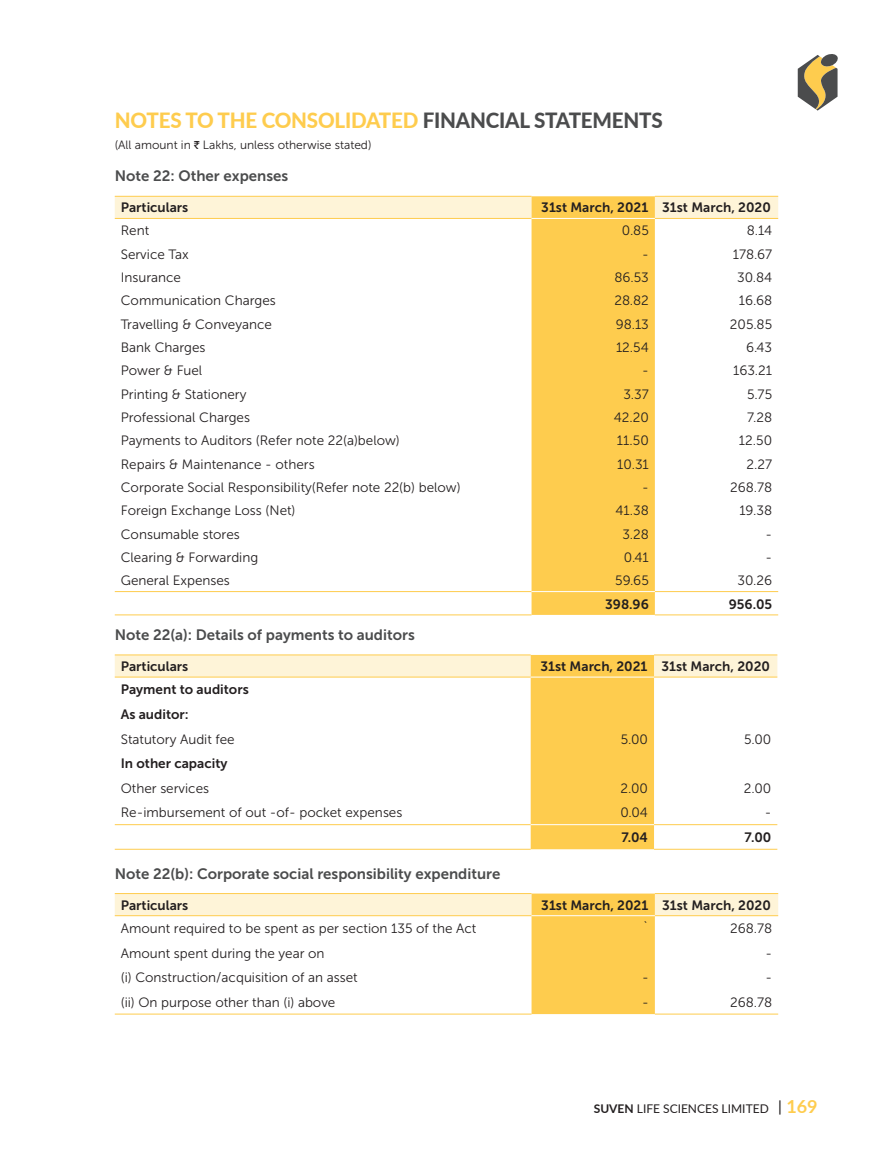
<style>
.page{position:relative;width:893px;height:1170px;background:#fff}
.page>*{position:absolute;margin:0;border:0;box-sizing:border-box;transform-origin:0 0}
.t1{font:800 21px "Lato";letter-spacing:-.01em;color:#fecc4e}
.SA_Subhead{font:15px "Museo Sans 700";color:#4b4c4d}
.SA_Table_Body_Text{font:13.5px "Museo Sans 300";color:#231f20}
.SA_Table_Bold_Text{font:13.5px "Museo Sans 700";color:#231f20}
.SA_Table_Body_Text-2{font:13.5px "Museo Sans 700";color:#231f20}
.t2{font:12px "Museo Sans 300";color:#231f20}
.t3{font:12px "Lato";color:#231f20}
.s1{color:#4b4c4d}
.s2{font-family:"ITF Rupee"}
.s3{font-weight:700}
.s4{font-weight:500;font-size:15px}
.s5{font-weight:700;font-size:18px;color:#fecc4e}
</style>
<div class="page">
<svg style="left:798px;top:54px;width:40px;height:57px"></svg>
<div style="left:115px;top:197px;width:663px;height:21px;background:#fef4d8"></div>
<div style="left:531px;top:196px;width:124px;height:418px;background:#fecc4e"></div>
<hr style="left:115px;top:196px;width:416px;height:1px;background:#fecc4e">
<hr style="left:655px;top:196px;width:123px;height:1px;background:#fecc4e">
<hr style="left:115px;top:218px;width:416px;height:1px;background:#fecc4e">
<hr style="left:655px;top:218px;width:123px;height:1px;background:#fecc4e">
<hr style="left:115px;top:591px;width:416px;height:1px;background:#fecc4e">
<hr style="left:655px;top:591px;width:123px;height:1px;background:#fecc4e">
<hr style="left:115px;top:614px;width:416px;height:1px;background:#fecc4e">
<hr style="left:655px;top:614px;width:123px;height:1px;background:#fecc4e">
<hr style="left:531px;top:218px;width:124px;height:1px;background:#fff">
<hr style="left:531px;top:591px;width:124px;height:1px;background:#fff">
<svg style="left:115px;top:655px;width:662px;height:194px"></svg>
<hr style="left:115px;top:654px;width:416px;height:1px;background:#fecc4e">
<hr style="left:654px;top:654px;width:123px;height:1px;background:#fecc4e">
<hr style="left:115px;top:676px;width:416px;height:1px;background:#fecc4e">
<hr style="left:654px;top:676px;width:123px;height:1px;background:#fecc4e">
<hr style="left:115px;top:824px;width:416px;height:1px;background:#fecc4e">
<hr style="left:654px;top:824px;width:123px;height:1px;background:#fecc4e">
<hr style="left:115px;top:848px;width:416px;height:1px;background:#fecc4e">
<hr style="left:654px;top:848px;width:123px;height:1px;background:#fecc4e">
<hr style="left:531px;top:676px;width:123px;height:1px;background:#fff">
<hr style="left:531px;top:824px;width:123px;height:1px;background:#fff">
<svg style="left:115px;top:893px;width:663px;height:120px"></svg>
<hr style="left:115px;top:893px;width:416px;height:1px;background:#fecc4e">
<hr style="left:655px;top:893px;width:123px;height:1px;background:#fecc4e">
<hr style="left:115px;top:915px;width:416px;height:1px;background:#fecc4e">
<hr style="left:655px;top:915px;width:123px;height:1px;background:#fecc4e">
<hr style="left:115px;top:1013px;width:416px;height:1px;background:#fecc4e">
<hr style="left:655px;top:1013px;width:123px;height:1px;background:#fecc4e">
<hr style="left:531px;top:915px;width:124px;height:1px;background:#fff">
<h1 class="t1" style="left:115px;top:104px;width:549px">NOTES TO THE CONSOLIDATED <span class="s1">FINANCIAL STATEMENTS</span></h1>
<p class="t2" style="left:115px;top:138px;width:258px">(All amount in <span class="s2">J</span> Lakhs, unless otherwise stated)</p>
<p class="SA_Subhead" style="left:115px;top:168px;width:175px">Note 22: Other expenses</p>
<p class="SA_Table_Bold_Text" style="left:121px;top:200px;width:69px">Particulars</p>
<p class="SA_Table_Bold_Text" style="left:541px;top:200px;width:109px">31st March, 2021</p>
<p class="SA_Table_Bold_Text" style="left:662px;top:200px;width:110px">31st March, 2020</p>
<p class="SA_Table_Body_Text" style="left:121px;top:223px;width:30px">Rent</p>
<p class="SA_Table_Body_Text" style="left:622px;top:223px;width:28px">0.85</p>
<p class="SA_Table_Body_Text" style="left:747px;top:223px;width:27px">8.14</p>
<p class="SA_Table_Body_Text" style="left:121px;top:247px;width:70px">Service Tax</p>
<p class="SA_Table_Body_Text" style="left:642px;top:247px;width:8px">-</p>
<p class="SA_Table_Body_Text" style="left:733px;top:247px;width:41px">178.67</p>
<p class="SA_Table_Body_Text" style="left:121px;top:270px;width:62px">Insurance</p>
<p class="SA_Table_Body_Text" style="left:614px;top:270px;width:36px">86.53</p>
<p class="SA_Table_Body_Text" style="left:737px;top:270px;width:37px">30.84</p>
<p class="SA_Table_Body_Text" style="left:121px;top:293px;width:157px">Communication Charges</p>
<p class="SA_Table_Body_Text" style="left:614px;top:293px;width:36px">28.82</p>
<p class="SA_Table_Body_Text" style="left:739px;top:293px;width:35px">16.68</p>
<p class="SA_Table_Body_Text" style="left:121px;top:317px;width:153px">Travelling &amp; Conveyance</p>
<p class="SA_Table_Body_Text" style="left:616px;top:317px;width:35px">98.13</p>
<p class="SA_Table_Body_Text" style="left:730px;top:317px;width:44px">205.85</p>
<p class="SA_Table_Body_Text" style="left:121px;top:340px;width:86px">Bank Charges</p>
<p class="SA_Table_Body_Text" style="left:616px;top:340px;width:34px">12.54</p>
<p class="SA_Table_Body_Text" style="left:746px;top:340px;width:28px">6.43</p>
<p class="SA_Table_Body_Text" style="left:121px;top:363px;width:83px">Power &amp; Fuel</p>
<p class="SA_Table_Body_Text" style="left:642px;top:363px;width:8px">-</p>
<p class="SA_Table_Body_Text" style="left:733px;top:363px;width:40px">163.21</p>
<p class="SA_Table_Body_Text" style="left:121px;top:386px;width:127px">Printing &amp; Stationery</p>
<p class="SA_Table_Body_Text" style="left:623px;top:386px;width:27px">3.37</p>
<p class="SA_Table_Body_Text" style="left:747px;top:386px;width:27px">5.75</p>
<p class="SA_Table_Body_Text" style="left:121px;top:410px;width:131px">Professional Charges</p>
<p class="SA_Table_Body_Text" style="left:614px;top:410px;width:37px">42.20</p>
<p class="SA_Table_Body_Text" style="left:747px;top:410px;width:27px">7.28</p>
<p class="SA_Table_Body_Text" style="left:121px;top:433px;width:281px">Payments to Auditors (Refer note 22(a)below)</p>
<p class="SA_Table_Body_Text" style="left:617px;top:433px;width:33px">11.50</p>
<p class="SA_Table_Body_Text" style="left:739px;top:433px;width:35px">12.50</p>
<p class="SA_Table_Body_Text" style="left:121px;top:456px;width:195px">Repairs &amp; Maintenance - others</p>
<p class="SA_Table_Body_Text" style="left:617px;top:456px;width:33px">10.31</p>
<p class="SA_Table_Body_Text" style="left:746px;top:456px;width:27px">2.27</p>
<p class="SA_Table_Body_Text" style="left:121px;top:480px;width:341px">Corporate Social Responsibility(Refer note 22(b) below)</p>
<p class="SA_Table_Body_Text" style="left:642px;top:480px;width:8px">-</p>
<p class="SA_Table_Body_Text" style="left:730px;top:480px;width:43px">268.78</p>
<p class="SA_Table_Body_Text" style="left:121px;top:503px;width:176px">Foreign Exchange Loss (Net)</p>
<p class="SA_Table_Body_Text" style="left:615px;top:503px;width:35px">41.38</p>
<p class="SA_Table_Body_Text" style="left:739px;top:503px;width:34px">19.38</p>
<p class="SA_Table_Body_Text" style="left:121px;top:526px;width:120px">Consumable stores</p>
<p class="SA_Table_Body_Text" style="left:622px;top:526px;width:28px">3.28</p>
<p class="SA_Table_Body_Text" style="left:765px;top:526px;width:8px">-</p>
<p class="SA_Table_Body_Text" style="left:121px;top:550px;width:139px">Clearing &amp; Forwarding</p>
<p class="SA_Table_Body_Text" style="left:624px;top:550px;width:26px">0.41</p>
<p class="SA_Table_Body_Text" style="left:765px;top:550px;width:8px">-</p>
<p class="SA_Table_Body_Text" style="left:121px;top:573px;width:111px">General Expenses</p>
<p class="SA_Table_Body_Text" style="left:615px;top:573px;width:35px">59.65</p>
<p class="SA_Table_Body_Text" style="left:737px;top:573px;width:36px">30.26</p>
<p class="SA_Table_Body_Text-2" style="left:605px;top:596px;width:45px">398.96</p>
<p class="SA_Table_Body_Text-2" style="left:729px;top:596px;width:45px">956.05</p>
<p class="SA_Subhead" style="left:115px;top:626px;width:301px">Note 22(a): Details of payments to auditors</p>
<p class="SA_Table_Bold_Text" style="left:121px;top:658px;width:69px">Particulars</p>
<p class="SA_Table_Bold_Text" style="left:540px;top:658px;width:109px">31st March, 2021</p>
<p class="SA_Table_Bold_Text" style="left:661px;top:658px;width:110px">31st March, 2020</p>
<p class="SA_Table_Body_Text-2" style="left:121px;top:682px;width:130px">Payment to auditors</p>
<p class="SA_Table_Body_Text-2" style="left:121px;top:706px;width:69px">As auditor:</p>
<p class="SA_Table_Body_Text" style="left:121px;top:731px;width:115px">Statutory Audit fee</p>
<p class="SA_Table_Body_Text" style="left:621px;top:731px;width:29px">5.00</p>
<p class="SA_Table_Body_Text" style="left:744px;top:731px;width:29px">5.00</p>
<p class="SA_Table_Body_Text-2" style="left:121px;top:756px;width:108px">In other capacity</p>
<p class="SA_Table_Body_Text" style="left:121px;top:780px;width:90px">Other services</p>
<p class="SA_Table_Body_Text" style="left:620px;top:780px;width:29px">2.00</p>
<p class="SA_Table_Body_Text" style="left:744px;top:780px;width:29px">2.00</p>
<p class="SA_Table_Body_Text" style="left:121px;top:805px;width:283px">Re-imbursement of out -of- pocket expenses</p>
<p class="SA_Table_Body_Text" style="left:620px;top:805px;width:29px">0.04</p>
<p class="SA_Table_Body_Text" style="left:765px;top:805px;width:8px">-</p>
<p class="SA_Table_Body_Text-2" style="left:621px;top:829px;width:28px">7.04</p>
<p class="SA_Table_Body_Text-2" style="left:744px;top:829px;width:28px">7.00</p>
<p class="SA_Subhead" style="left:115px;top:865px;width:387px">Note 22(b): Corporate social responsibility expenditure</p>
<p class="SA_Table_Bold_Text" style="left:121px;top:897px;width:69px">Particulars</p>
<p class="SA_Table_Bold_Text" style="left:541px;top:897px;width:109px">31st March, 2021</p>
<p class="SA_Table_Bold_Text" style="left:662px;top:897px;width:110px">31st March, 2020</p>
<p class="SA_Table_Body_Text" style="left:121px;top:921px;width:357px">Amount required to be spent as per section 135 of the Act</p>
<p class="SA_Table_Body_Text" style="left:642px;top:921px;width:8px">`</p>
<p class="SA_Table_Body_Text" style="left:730px;top:921px;width:43px">268.78</p>
<p class="SA_Table_Body_Text" style="left:121px;top:945px;width:205px">Amount spent during the year on</p>
<p class="SA_Table_Body_Text" style="left:765px;top:945px;width:8px">-</p>
<p class="SA_Table_Body_Text" style="left:121px;top:970px;width:239px">(i) Construction/acquisition of an asset</p>
<p class="SA_Table_Body_Text" style="left:642px;top:970px;width:8px">-</p>
<p class="SA_Table_Body_Text" style="left:765px;top:970px;width:8px">-</p>
<p class="SA_Table_Body_Text" style="left:121px;top:994px;width:216px">(ii) On purpose other than (i) above</p>
<p class="SA_Table_Body_Text" style="left:642px;top:994px;width:8px">-</p>
<p class="SA_Table_Body_Text" style="left:730px;top:994px;width:43px">268.78</p>
<p class="t3" style="left:594px;top:1100px;width:225px"><span class="s3">SUVEN</span> LIFE SCIENCES LIMITED <span class="s4">|</span> <span class="s5">169</span></p>
</div>
